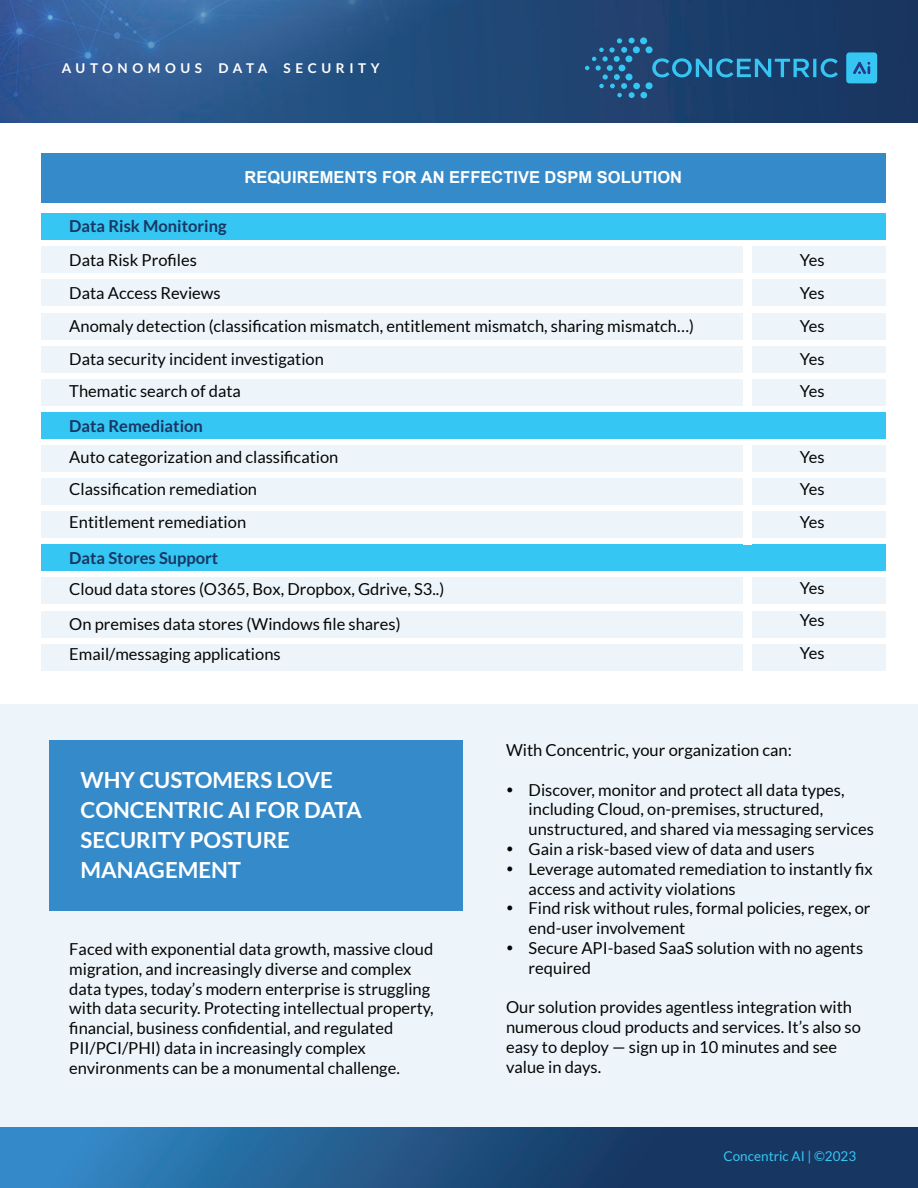
<style>
.page{position:relative;width:918px;height:1188px;background:#fff}
.page>*{position:absolute;margin:0;border:0;box-sizing:border-box;transform-origin:0 0}
.t1{font:700 22.2px/30px "Lato";color:#fff}
.t2{font:16.5px/19.8px "Lato";color:#050504}
.t3{font:700 16.5px "Lato";color:#183662}
.t4{font:700 16.5px "Arial";color:#fff}
.t5{font:700 13.5px "Lato";letter-spacing:.34em;color:#fff}
.t6{font:13.5px "Lato";color:#35c6f4}
</style>
<div class="page">
<div style="left:41px;top:544px;width:845px;height:27px;background:#36c6f4"></div>
<img style="left:0;top:0;width:918px;height:122px">
<div style="left:846px;top:52px;width:31px;height:31px;background:#35c6f4;border-radius:3px"></div>
<svg style="left:853px;top:62px;width:18px;height:12px"></svg>
<svg style="left:652px;top:58px;width:186px;height:20px"></svg>
<div style="left:646px;top:46px;width:7px;height:7px;background:#35c6f4;border-radius:50%"></div>
<div style="left:633px;top:46px;width:7px;height:7px;background:#35c6f4;border-radius:50%"></div>
<div style="left:640px;top:37px;width:7px;height:7px;background:#35c6f4;border-radius:50%"></div>
<div style="left:646px;top:82px;width:7px;height:7px;background:#35c6f4;border-radius:50%"></div>
<div style="left:640px;top:92px;width:7px;height:6px;background:#35c6f4;border-radius:50%"></div>
<div style="left:633px;top:83px;width:7px;height:6px;background:#35c6f4;border-radius:50%"></div>
<svg style="left:585px;top:38px;width:50px;height:60px"></svg>
<svg style="left:0;top:1127px;width:918px;height:61px"></svg>
<div style="left:41px;top:577px;width:845px;height:27px;background:#edf5fb"></div>
<div style="left:41px;top:445px;width:845px;height:27px;background:#edf5fb"></div>
<div style="left:41px;top:644px;width:845px;height:27px;background:#edf5fb"></div>
<div style="left:41px;top:611px;width:845px;height:27px;background:#edf5fb"></div>
<div style="left:41px;top:478px;width:845px;height:27px;background:#edf5fb"></div>
<div style="left:41px;top:379px;width:845px;height:27px;background:#edf5fb"></div>
<div style="left:0;top:704px;width:918px;height:423px;background:#edf5fb"></div>
<div style="left:41px;top:511px;width:845px;height:27px;background:#edf5fb"></div>
<div style="left:41px;top:213px;width:845px;height:27px;background:#36c6f4"></div>
<div style="left:41px;top:246px;width:845px;height:27px;background:#edf5fb"></div>
<div style="left:41px;top:279px;width:845px;height:27px;background:#edf5fb"></div>
<div style="left:41px;top:313px;width:845px;height:27px;background:#edf5fb"></div>
<div style="left:41px;top:346px;width:845px;height:27px;background:#edf5fb"></div>
<div style="left:41px;top:153px;width:845px;height:49px;background:#358aca"></div>
<div style="left:744px;top:243px;width:8px;height:199px;background:#fff"></div>
<div style="left:744px;top:439px;width:8px;height:105px;background:#fff"></div>
<div style="left:744px;top:577px;width:8px;height:106px;background:#fff"></div>
<div style="left:49px;top:740px;width:414px;height:171px;background:#358aca"></div>
<div style="left:41px;top:412px;width:845px;height:27px;background:#36c6f4"></div>
<p class="t5" style="left:62px;top:63px;width:319px">AUTONOMOUS DATA SECURITY</p>
<p class="t4" style="left:245px;top:168px;width:439px">REQUIREMENTS FOR AN EFFECTIVE DSPM SOLUTION</p>
<p class="t3" style="left:69px;top:220px;width:159px">Data Risk Monitoring</p>
<p class="t2" style="left:69px;top:244px;width:626px;line-height:32.7px">Data Risk Profiles<br>Data Access Reviews<br>Anomaly detection (classification mismatch, entitlement mismatch, sharing mismatch…)<br>Data security incident investigation<br>Thematic search of data</p>
<p class="t3" style="left:69px;top:419px;width:135px">Data Remediation</p>
<p class="t2" style="left:69px;top:440px;width:271px;line-height:32.7px">Auto categorization and classification<br>Classification remediation<br>Entitlement remediation</p>
<p class="t3" style="left:69px;top:551px;width:151px">Data Stores Support</p>
<p class="t2" style="left:69px;top:579px;width:377px">Cloud data stores (O365, Box, Dropbox, Gdrive, S3..)</p>
<p class="t2" style="left:69px;top:614px;width:333px">On premises data stores (Windows file shares)</p>
<p class="t2" style="left:69px;top:645px;width:213px">Email/messaging applications</p>
<p class="t2" style="left:800px;top:245px;width:26px;line-height:32.7px;text-align:justify">Yes Yes Yes Yes Yes</p>
<p class="t2" style="left:800px;top:441px;width:26px;line-height:32.7px;text-align:justify">Yes Yes Yes</p>
<p class="t2" style="left:800px;top:572px;width:26px;line-height:32.7px;text-align:justify">Yes Yes Yes</p>
<h1 class="t1" style="left:81px;top:767px;width:283px">WHY CUSTOMERS LOVE<br>CONCENTRIC AI FOR DATA<br>SECURITY POSTURE<br>MANAGEMENT</h1>
<p class="t2" style="left:69px;top:940px;width:366px">Faced with exponential data growth, massive cloud migration, and increasingly diverse and complex data types, today’s modern enterprise is struggling with data security. Protecting intellectual property, financial, business confidential, and regulated PII/PCI/PHI) data in increasingly complex environments can be a monumental challenge.</p>
<p class="t2" style="left:506px;top:741px;width:287px">With Concentric, your organization can:</p>
<p class="t2" style="left:529px;top:781px;width:347px;text-indent:-23px">• Discover, monitor and protect all data types, including Cloud, on-premises, structured, unstructured, and shared via messaging services</p>
<p class="t2" style="left:506px;top:840px;width:310px">• Gain a risk-based view of data and users</p>
<p class="t2" style="left:529px;top:860px;width:346px;text-indent:-23px">• Leverage automated remediation to instantly fix access and activity violations</p>
<p class="t2" style="left:529px;top:900px;width:343px;text-indent:-23px">• Find risk without rules, formal policies, regex, or end-user involvement</p>
<p class="t2" style="left:529px;top:939px;width:336px;text-indent:-23px">• Secure API-based SaaS solution with no agents required</p>
<p class="t2" style="left:506px;top:999px;width:356px">Our solution provides agentless integration with numerous cloud products and services. It’s also so easy to deploy — sign up in 10 minutes and see value in days.</p>
<p class="t6" style="left:724px;top:1151px;width:134px">Concentric AI | ©2023</p>
</div>
